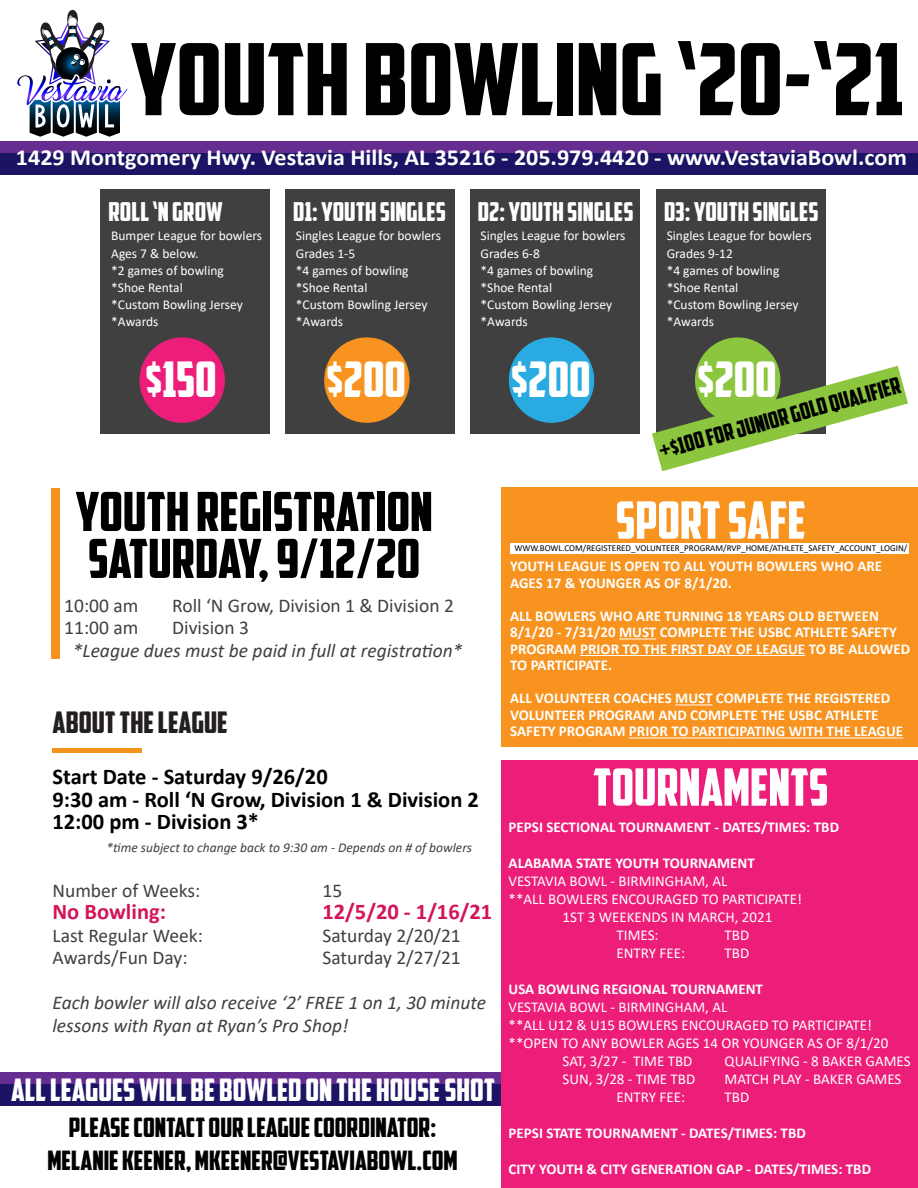
<style>
.page{position:relative;width:918px;height:1188px;background:#fff}
.page>*{position:absolute;margin:0;border:0;box-sizing:border-box;transform-origin:0 0}
.t1{font:99.45px "American Captain";color:#000;scale:1.04 1}
.t2{font:60px "American Captain";color:#fff}
.t3{font:54px/47px "American Captain";color:#000}
.t4{font:51.45px "American Captain";color:#fff}
.t5{font:49.5px "American Captain";color:#fff}
.t6{font:31.35px "American Captain";color:#fff}
.t7{font:30px "American Captain";color:#231f20}
.t8{font:27px/32.4px "American Captain";color:#000;text-align:center}
.t9{font:26.25px "American Captain";color:#fff}
.t10{font:700 23.1px "Calibri";color:#fff;scale:1.04 1}
.t11{font:22.95px "American Captain";color:#000}
.t12{font:700 22.5px/22.5px "Calibri";color:#000}
.t13{font:700 22.5px "Calibri";color:#d4145a}
.t14{font:19.5px "Calibri";color:#404041}
.t15{font:italic 19.5px/22.5px "Calibri";color:#404041}
.t16{font:700 15px/16.5px "Calibri";color:#fff}
.t17{font:15px "Calibri";color:#fff}
.t18{font:13.5px/17.1px "Calibri";color:#fff}
.t19{font:italic 13.5px "Calibri";color:#404041}
.t20{font:9px "Calibri";color:#000}
</style>
<div class="page">
<div style="left:52px;top:748px;width:90px;height:5px;background:#f6921e"></div>
<div style="left:0;top:1083px;width:501px;height:23px;background:#1b1464"></div>
<div style="left:0;top:1073px;width:501px;height:11px;background:#662d91"></div>
<div style="left:100px;top:189px;width:170px;height:245px;background:#404041"></div>
<div style="left:140px;top:337px;width:85px;height:86px;background:#ed1e79;border-radius:50%"></div>
<div style="left:285px;top:189px;width:170px;height:245px;background:#404041"></div>
<div style="left:324px;top:337px;width:86px;height:86px;background:#f7931e;border-radius:50%"></div>
<div style="left:470px;top:189px;width:169px;height:245px;background:#404041"></div>
<div style="left:509px;top:337px;width:85px;height:86px;background:#29abe2;border-radius:50%"></div>
<div style="left:656px;top:189px;width:169px;height:245px;background:#404041"></div>
<div style="left:695px;top:337px;width:85px;height:86px;background:#8cc63f;border-radius:50%"></div>
<div style="left:51px;top:488px;width:9px;height:170px;background:#f6921e"></div>
<div style="left:0;top:152px;width:918px;height:22px;background:#1b1464"></div>
<div style="left:0;top:141px;width:918px;height:11px;background:#662d91"></div>
<svg style="left:652px;top:366px;width:256px;height:105px"></svg>
<svg style="left:16px;top:9px;width:897px;height:144px"></svg>
<div style="left:501px;top:760px;width:417px;height:428px;background:#ed1e79"></div>
<div style="left:501px;top:488px;width:417px;height:259px;background:#f7931e"></div>
<hr style="left:619px;top:638px;width:37px;height:1px;background:#fff">
<hr style="left:580px;top:655px;width:225px;height:1px;background:#fff">
<hr style="left:675px;top:704px;width:38px;height:1px;background:#fff">
<hr style="left:629px;top:737px;width:274px;height:1px;background:#fff">
<div style="left:510px;top:544px;width:399px;height:10px;background:#fff"></div>
<h1 class="t1" style="left:130px;top:20px;width:745px">YOUTH BOWLING ‘20-‘21</h1>
<h3 class="t10" style="left:16px;top:141px;width:858px">1429 Montgomery Hwy. Vestavia Hills, AL 35216 - 205.979.4420 - www.VestaviaBowl.com</h3>
<h3 class="t9" style="left:109px;top:196px;width:116px">ROLL ‘N GROW</h3>
<p class="t18" style="left:111px;top:227px;width:152px">Bumper League for bowlers<br>Ages 7 &amp; below.<br>*2 games of bowling<br>*Shoe Rental<br>*Custom Bowling Jersey *Awards</p>
<h3 class="t5" style="left:145px;top:349px;width:73px">$150</h3>
<h3 class="t9" style="left:293px;top:196px;width:154px">D1: YOUTH SINGLES</h3>
<p class="t18" style="left:296px;top:227px;width:147px">Singles League for bowlers<br>Grades 1-5<br>*4 games of bowling *Shoe Rental<br>*Custom Bowling Jersey *Awards</p>
<h3 class="t5" style="left:326px;top:349px;width:81px">$200</h3>
<h3 class="t9" style="left:478px;top:196px;width:157px">D2: YOUTH SINGLES</h3>
<p class="t18" style="left:481px;top:227px;width:147px">Singles League for bowlers<br>Grades 6-8<br>*4 games of bowling *Shoe Rental<br>*Custom Bowling Jersey *Awards</p>
<h3 class="t5" style="left:511px;top:349px;width:81px">$200</h3>
<h3 class="t9" style="left:664px;top:196px;width:156px">D3: YOUTH SINGLES</h3>
<p class="t18" style="left:667px;top:227px;width:147px">Singles League for bowlers<br>Grades 9-12<br>*4 games of bowling *Shoe Rental<br>*Custom Bowling Jersey *Awards</p>
<h3 class="t5" style="left:697px;top:349px;width:81px">$200</h3>
<h3 class="t11" style="left:656px;top:437px;width:251px;rotate:-15deg">+$100 for Junior Gold Qualifier</h3>
<h3 class="t3" style="left:75px;top:488px;width:359px">YOUTH REGISTRATION<br>SATURDAY, 9/12/20</h3>
<h3 class="t14" style="left:64px;top:592px;width:76px">10:00 am</h3>
<h3 class="t14" style="left:172px;top:592px;width:283px">Roll ‘N Grow, Division 1 &amp; Division 2</h3>
<h3 class="t14" style="left:64px;top:614px;width:76px">11:00 am</h3>
<h3 class="t14" style="left:172px;top:614px;width:78px">Division 3</h3>
<h3 class="t15" style="left:73px;top:638px;width:391px">*League dues must be paid in full at registration*</h3>
<h3 class="t7" style="left:53px;top:704px;width:177px">ABOUT THE LEAGUE</h3>
<h3 class="t12" style="left:52px;top:765px;width:428px">Start Date - Saturday 9/26/20<br>9:30 am - Roll ‘N Grow, Division 1 &amp; Division 2<br>12:00 pm - Division 3*</h3>
<p class="t19" style="left:106px;top:838px;width:367px">*time subject to change back to 9:30 am - Depends on # of bowlers</p>
<h3 class="t14" style="left:52px;top:876px;width:149px">Number of Weeks:</h3>
<h3 class="t14" style="left:323px;top:876px;width:21px">15</h3>
<h3 class="t13" style="left:52px;top:896px;width:115px">No Bowling:</h3>
<h3 class="t13" style="left:322px;top:896px;width:171px">12/5/20 - 1/16/21</h3>
<h3 class="t14" style="left:52px;top:921px;width:152px">Last Regular Week:</h3>
<h3 class="t14" style="left:323px;top:921px;width:140px">Saturday 2/20/21</h3>
<h3 class="t14" style="left:52px;top:944px;width:137px">Awards/Fun Day:</h3>
<h3 class="t14" style="left:323px;top:944px;width:140px">Saturday 2/27/21</h3>
<h3 class="t15" style="left:52px;top:990px;width:435px">Each bowler will also receive ‘2’ FREE 1 on 1, 30 minute lessons with Ryan at Ryan’s Pro Shop!</h3>
<h3 class="t6" style="left:11px;top:1071px;width:485px">ALL LEAGUES WILL BE BOWLED ON THE HOUSE SHOT</h3>
<h3 class="t8" style="left:47px;top:1111px;width:412px">PLEASE CONTACT OUR LEAGUE COORDINATOR:<br>MELANIE KEENER, MKEENER@VESTAVIABOWL.COM</h3>
<h3 class="t4" style="left:616px;top:489px;width:192px">SPORT SAFE</h3>
<p class="t16" style="left:510px;top:558px;width:374px">YOUTH LEAGUE IS OPEN TO ALL YOUTH BOWLERS WHO ARE<br>AGES 17 &amp; YOUNGER AS OF 8/1/20.</p>
<p class="t16" style="left:510px;top:607px;width:402px">ALL BOWLERS WHO ARE TURNING 18 YEARS OLD BETWEEN 8/1/20 - 7/31/20 MUST COMPLETE THE USBC ATHLETE SAFETY PROGRAM PRIOR TO THE FIRST DAY OF LEAGUE TO BE ALLOWED TO PARTICIPATE.</p>
<p class="t16" style="left:510px;top:690px;width:395px">ALL VOLUNTEER COACHES MUST COMPLETE THE REGISTERED<br>VOLUNTEER PROGRAM AND COMPLETE THE USBC ATHLETE<br>SAFETY PROGRAM PRIOR TO PARTICIPATING WITH THE LEAGUE</p>
<p class="t20" style="left:514px;top:542px;width:394px">WWW.BOWL.COM/REGISTERED_VOLUNTEER_PROGRAM/RVP_HOME/ATHLETE_SAFETY_ACCOUNT_LOGIN/</p>
<h3 class="t4" style="left:593px;top:756px;width:237px">TOURNAMENTS</h3>
<p class="t16" style="left:509px;top:819px;width:332px">PEPSI SECTIONAL TOURNAMENT - DATES/TIMES: TBD</p>
<p class="t16" style="left:509px;top:855px;width:248px">ALABAMA STATE YOUTH TOURNAMENT</p>
<p class="t17" style="left:509px;top:871px;width:220px">VESTAVIA BOWL - BIRMINGHAM, AL</p>
<p class="t17" style="left:509px;top:889px;width:295px">**ALL BOWLERS ENCOURAGED TO PARTICIPATE!</p>
<p class="t17" style="left:563px;top:907px;width:211px">1ST 3 WEEKENDS IN MARCH, 2021</p>
<p class="t17" style="left:617px;top:925px;width:43px">TIMES:</p>
<p class="t17" style="left:725px;top:925px;width:26px">TBD</p>
<p class="t17" style="left:617px;top:943px;width:70px">ENTRY FEE:</p>
<p class="t17" style="left:725px;top:943px;width:26px">TBD</p>
<p class="t16" style="left:509px;top:981px;width:256px">USA BOWLING REGIONAL TOURNAMENT</p>
<p class="t17" style="left:509px;top:997px;width:220px">VESTAVIA BOWL - BIRMINGHAM, AL</p>
<p class="t17" style="left:509px;top:1015px;width:365px">**ALL U12 &amp; U15 BOWLERS ENCOURAGED TO PARTICIPATE!</p>
<p class="t17" style="left:509px;top:1033px;width:381px">**OPEN TO ANY BOWLER AGES 14 OR YOUNGER AS OF 8/1/20</p>
<p class="t17" style="left:563px;top:1051px;width:131px">SAT, 3/27 - TIME TBD</p>
<p class="t17" style="left:725px;top:1051px;width:188px">QUALIFYING - 8 BAKER GAMES</p>
<p class="t17" style="left:563px;top:1069px;width:134px">SUN, 3/28 - TIME TBD</p>
<p class="t17" style="left:725px;top:1069px;width:178px">MATCH PLAY - BAKER GAMES</p>
<p class="t17" style="left:617px;top:1087px;width:70px">ENTRY FEE:</p>
<p class="t17" style="left:725px;top:1087px;width:26px">TBD</p>
<p class="t16" style="left:509px;top:1125px;width:299px">PEPSI STATE TOURNAMENT - DATES/TIMES: TBD</p>
<p class="t16" style="left:509px;top:1161px;width:364px">CITY YOUTH &amp; CITY GENERATION GAP - DATES/TIMES: TBD</p>
<h2 class="t2" style="left:504px;top:1018px;width:85px">$175</h2>
</div>
